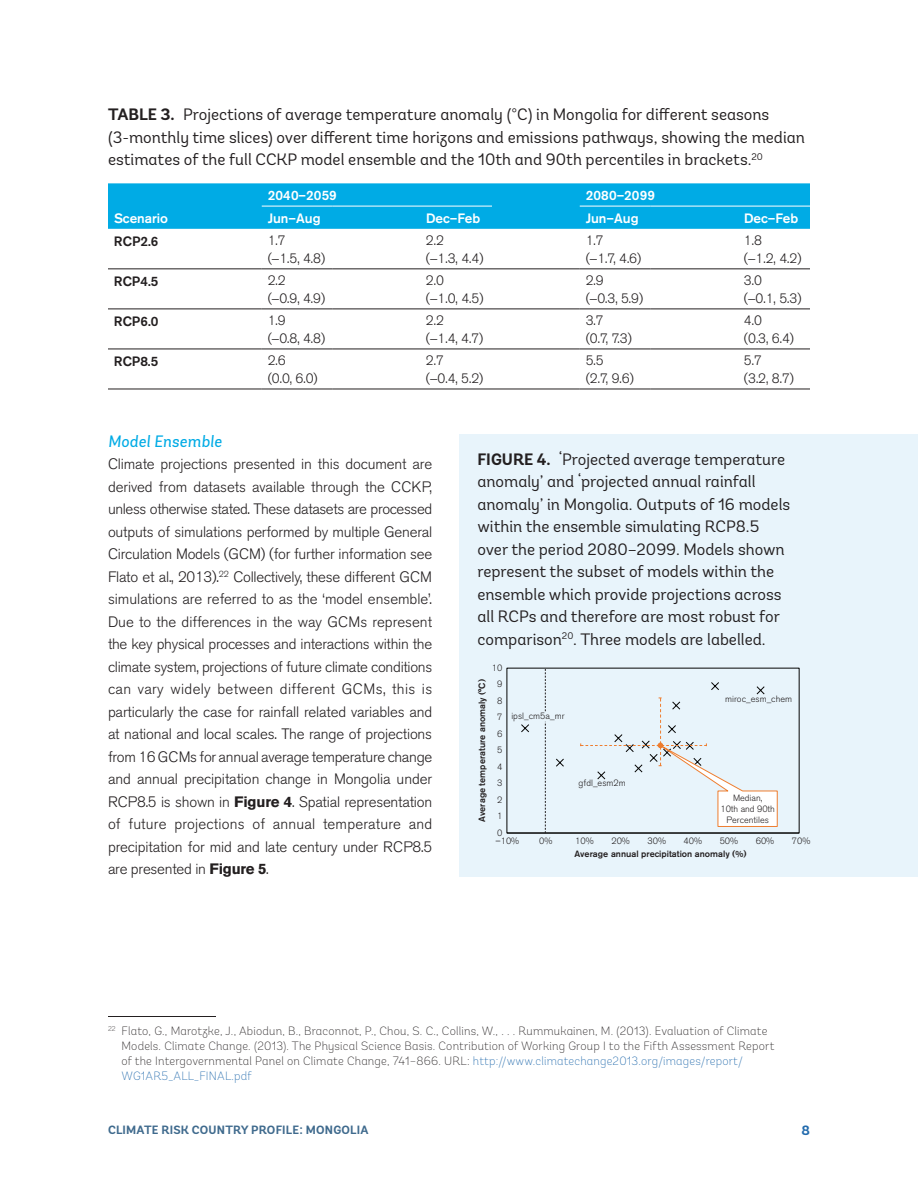
<style>
.page{position:relative;width:918px;height:1188px;background:#fff}
.page>*{position:absolute;margin:0;border:0;box-sizing:border-box;transform-origin:0 0}
.t1{font:16.5px/22.5px "Andes";color:#231f20}
.t2{font:italic 16.5px "Andes";letter-spacing:.02em;color:#00abe5}
.t3{font:300 15px/22.5px "Akzidenz Grotesk BE";letter-spacing:-.01em;color:#231f20;text-align:justify}
.t4{font:300 13.5px/18px "Akzidenz Grotesk BE";color:#231f20}
.t5{font:500 13.5px "Akzidenz Grotesk BE";color:#fff}
.t6{font:500 13.5px "Akzidenz Grotesk BE";color:#231f20}
.t7{font:500 13.5px "Akzidenz Grotesk BE";letter-spacing:.02em;color:#fff}
.t8{font:700 13.5px "Andes";color:#236bad}
.t9{font:200 12px/15px "Andes";letter-spacing:.015em;color:#231f20}
.t10{font:700 12px "Andes";letter-spacing:.015em;color:#3f6a8d}
.t11{font:300 9px/10.9px "Akzidenz Grotesk BE";letter-spacing:.005em;color:#231f20;text-align:center}
.t12{font:500 9px "Akzidenz Grotesk BE";color:#231f20}
.s1{font-weight:700}
.s2{color:#236bad}
</style>
<div class="page">
<div style="left:108px;top:183px;width:702px;height:46px;background:#00abe5"></div>
<hr style="left:108px;top:389px;width:66px;height:1px;background:#231f20">
<hr style="left:174px;top:389px;width:88px;height:1px;background:#231f20">
<hr style="left:262px;top:389px;width:70px;height:1px;background:#231f20">
<hr style="left:332px;top:389px;width:88px;height:1px;background:#231f20">
<hr style="left:420px;top:389px;width:72px;height:1px;background:#231f20">
<hr style="left:492px;top:389px;width:88px;height:1px;background:#231f20">
<hr style="left:580px;top:389px;width:70px;height:1px;background:#231f20">
<hr style="left:650px;top:389px;width:88px;height:1px;background:#231f20">
<hr style="left:108px;top:268px;width:66px;height:1px;background:#231f20">
<hr style="left:174px;top:268px;width:88px;height:1px;background:#231f20">
<hr style="left:262px;top:268px;width:70px;height:1px;background:#231f20">
<hr style="left:332px;top:268px;width:88px;height:1px;background:#231f20">
<hr style="left:420px;top:268px;width:72px;height:1px;background:#231f20">
<hr style="left:492px;top:268px;width:88px;height:1px;background:#231f20">
<hr style="left:580px;top:268px;width:70px;height:1px;background:#231f20">
<hr style="left:650px;top:268px;width:88px;height:1px;background:#231f20">
<hr style="left:738px;top:268px;width:72px;height:1px;background:#231f20">
<hr style="left:108px;top:309px;width:66px;height:1px;background:#231f20">
<hr style="left:174px;top:309px;width:88px;height:1px;background:#231f20">
<hr style="left:262px;top:309px;width:70px;height:1px;background:#231f20">
<hr style="left:332px;top:309px;width:88px;height:1px;background:#231f20">
<hr style="left:420px;top:309px;width:72px;height:1px;background:#231f20">
<hr style="left:492px;top:309px;width:88px;height:1px;background:#231f20">
<hr style="left:580px;top:309px;width:70px;height:1px;background:#231f20">
<hr style="left:650px;top:309px;width:88px;height:1px;background:#231f20">
<hr style="left:738px;top:309px;width:72px;height:1px;background:#231f20">
<hr style="left:108px;top:349px;width:66px;height:1px;background:#231f20">
<hr style="left:174px;top:349px;width:88px;height:1px;background:#231f20">
<hr style="left:262px;top:349px;width:70px;height:1px;background:#231f20">
<hr style="left:332px;top:349px;width:88px;height:1px;background:#231f20">
<hr style="left:420px;top:349px;width:72px;height:1px;background:#231f20">
<hr style="left:492px;top:349px;width:88px;height:1px;background:#231f20">
<hr style="left:580px;top:349px;width:70px;height:1px;background:#231f20">
<hr style="left:650px;top:349px;width:88px;height:1px;background:#231f20">
<hr style="left:738px;top:349px;width:72px;height:1px;background:#231f20">
<hr style="left:738px;top:389px;width:72px;height:1px;background:#231f20">
<hr style="left:262px;top:206px;width:70px;height:1px;background:#fff">
<hr style="left:332px;top:206px;width:88px;height:1px;background:#fff">
<hr style="left:420px;top:206px;width:72px;height:1px;background:#fff">
<hr style="left:580px;top:206px;width:70px;height:1px;background:#fff">
<hr style="left:650px;top:206px;width:88px;height:1px;background:#fff">
<hr style="left:738px;top:206px;width:72px;height:1px;background:#fff">
<div style="left:459px;top:434px;width:459px;height:443px;background:#e8f4fb"></div>
<hr style="left:507px;top:833px;width:292px;height:1px;background:#050504">
<svg style="left:556px;top:758px;width:8px;height:9px"></svg>
<svg style="left:521px;top:724px;width:8px;height:9px"></svg>
<svg style="left:545px;top:668px;width:1px;height:43px"></svg>
<svg style="left:545px;top:722px;width:1px;height:111px"></svg>
<svg style="left:580px;top:682px;width:198px;height:145px"></svg>
<hr style="left:108px;top:1016px;width:108px;height:1px;background:#231f20">
<p class="t1" style="left:108px;top:103px;width:699px"><span class="s1">TABLE 3.</span> Projections of average temperature anomaly (°C) in Mongolia for different seasons (3-monthly time slices) over different time horizons and emissions pathways, showing the median estimates of the full CCKP model ensemble and the 10th and 90th percentiles in brackets. <sup>20</sup></p>
<p class="t5" style="left:268px;top:187px;width:71px">2040–2059</p>
<p class="t7" style="left:586px;top:187px;width:71px">2080–2099</p>
<p class="t5" style="left:114px;top:210px;width:55px">Scenario</p>
<p class="t5" style="left:268px;top:210px;width:54px">Jun–Aug</p>
<p class="t5" style="left:426px;top:210px;width:56px">Dec–Feb</p>
<p class="t5" style="left:586px;top:210px;width:54px">Jun–Aug</p>
<p class="t5" style="left:744px;top:210px;width:56px">Dec–Feb</p>
<p class="t6" style="left:114px;top:233px;width:46px">RCP2.6</p>
<p class="t4" style="left:268px;top:231px;width:59px">1.7<br>(−1.5, 4.8)</p>
<p class="t4" style="left:426px;top:231px;width:59px">2.2<br>(−1.3, 4.4)</p>
<p class="t4" style="left:586px;top:231px;width:57px">1.7<br>(−1.7, 4.6)</p>
<p class="t4" style="left:744px;top:231px;width:59px">1.8<br>(−1.2, 4.2)</p>
<p class="t6" style="left:114px;top:273px;width:46px">RCP4.5</p>
<p class="t4" style="left:268px;top:272px;width:59px">2.2<br>(−0.9, 4.9)</p>
<p class="t4" style="left:426px;top:272px;width:59px">2.0<br>(−1.0, 4.5)</p>
<p class="t4" style="left:586px;top:272px;width:59px">2.9<br>(−0.3, 5.9)</p>
<p class="t4" style="left:744px;top:272px;width:59px">3.0<br>(−0.1, 5.3)</p>
<p class="t6" style="left:114px;top:313px;width:46px">RCP6.0</p>
<p class="t4" style="left:268px;top:312px;width:59px">1.9<br>(−0.8, 4.8)</p>
<p class="t4" style="left:426px;top:312px;width:59px">2.2<br>(−1.4, 4.7)</p>
<p class="t4" style="left:586px;top:312px;width:48px">3.7<br>(0.7, 7.3)</p>
<p class="t4" style="left:744px;top:312px;width:52px">4.0<br>(0.3, 6.4)</p>
<p class="t6" style="left:114px;top:353px;width:46px">RCP8.5</p>
<p class="t4" style="left:268px;top:352px;width:52px">2.6<br>(0.0, 6.0)</p>
<p class="t4" style="left:426px;top:352px;width:59px">2.7<br>(−0.4, 5.2)</p>
<p class="t4" style="left:586px;top:352px;width:50px">5.5<br>(2.7, 9.6)</p>
<p class="t4" style="left:744px;top:352px;width:52px">5.7<br>(3.2, 8.7)</p>
<p class="t2" style="left:108px;top:431px;width:115px">Model Ensemble</p>
<p class="t3" style="left:108px;top:453px;width:326px">Climate projections presented in this document are derived from datasets available through the CCKP, unless otherwise stated. These datasets are processed outputs of simulations performed by multiple General Circulation Models (GCM) (for further information see Flato et al., 2013).<sup>22</sup> Collectively, these different GCM simulations are referred to as the ‘model ensemble’.<br>Due to the differences in the way GCMs represent the key physical processes and interactions within the climate system, projections of future climate conditions can vary widely between different GCMs, this is particularly the case for rainfall related variables and at national and local scales. The range of projections from 16 GCMs for annual average temperature change and annual precipitation change in Mongolia under RCP8.5 is shown in <span class="s1">Figure 4</span>. Spatial representation of future projections of annual temperature and precipitation for mid and late century under RCP8.5 are presented in <span class="s1">Figure 5</span>.</p>
<p class="t1" style="left:477px;top:448px;width:314px"><span class="s1">FIGURE 4.</span> ‘Projected average temperature anomaly’ and ‘projected annual rainfall anomaly’ in Mongolia. Outputs of 16 models within the ensemble simulating RCP8.5 over the period 2080–2099. Models shown represent the subset of models within the ensemble which provide projections across all RCPs and therefore are most robust for comparison<sup>20</sup>. Three models are labelled.</p>
<p class="t11" style="left:492px;top:662px;width:12px">10</p>
<p class="t12" style="left:476px;top:822px;width:144px;rotate:-90deg">Average temperature anomaly (°C)</p>
<p class="t11" style="left:497px;top:679px;width:7px">9</p>
<p class="t11" style="left:497px;top:695px;width:7px">8</p>
<p class="t11" style="left:497px;top:712px;width:7px">7</p>
<p class="t11" style="left:497px;top:728px;width:7px">6</p>
<p class="t11" style="left:497px;top:745px;width:7px">5</p>
<p class="t11" style="left:497px;top:761px;width:7px">4</p>
<p class="t11" style="left:497px;top:778px;width:7px">3</p>
<p class="t11" style="left:497px;top:794px;width:7px">2</p>
<p class="t11" style="left:497px;top:811px;width:7px">1</p>
<p class="t11" style="left:511px;top:710px;width:55px">ipsl_cm5a_mr</p>
<p class="t11" style="left:579px;top:778px;width:49px">gfdl_esm2m</p>
<p class="t11" style="left:725px;top:694px;width:69px">miroc_esm_chem</p>
<p class="t11" style="left:720px;top:793px;width:56px">Median,<br>10th and 90th<br>Percentiles</p>
<p class="t11" style="left:497px;top:827px;width:7px">0</p>
<p class="t11" style="left:495px;top:836px;width:25px">–10%</p>
<p class="t11" style="left:539px;top:836px;width:15px">0%</p>
<p class="t11" style="left:575px;top:836px;width:20px">10%</p>
<p class="t11" style="left:611px;top:836px;width:20px">20%</p>
<p class="t11" style="left:647px;top:836px;width:20px">30%</p>
<p class="t11" style="left:720px;top:836px;width:20px">50%</p>
<p class="t11" style="left:756px;top:836px;width:20px">60%</p>
<p class="t11" style="left:792px;top:836px;width:20px">70%</p>
<p class="t12" style="left:575px;top:848px;width:173px">Average annual precipitation anomaly (%)</p>
<p class="t11" style="left:684px;top:836px;width:20px">40%</p>
<p class="t9" style="left:121px;top:1023px;width:654px;text-indent:-13px"><sup>22</sup> Flato, G., Marotzke, J., Abiodun, B., Braconnot, P., Chou, S. C., Collins, W., . . . Rummukainen, M. (2013). Evaluation of Climate Models. Climate Change. (2013). The Physical Science Basis. Contribution of Working Group I to the Fifth Assessment Report of the Intergovernmental Panel on Climate Change, 741–866. URL: <span class="s2">http://www.climatechange2013.org/images/report/ WG1AR5_ALL_FINAL.pdf</span></p>
<p class="t10" style="left:108px;top:1122px;width:262px">CLIMATE RISK COUNTRY PROFILE: MONGOLIA</p>
<p class="t8" style="left:801px;top:1122px;width:10px">8</p>
</div>
